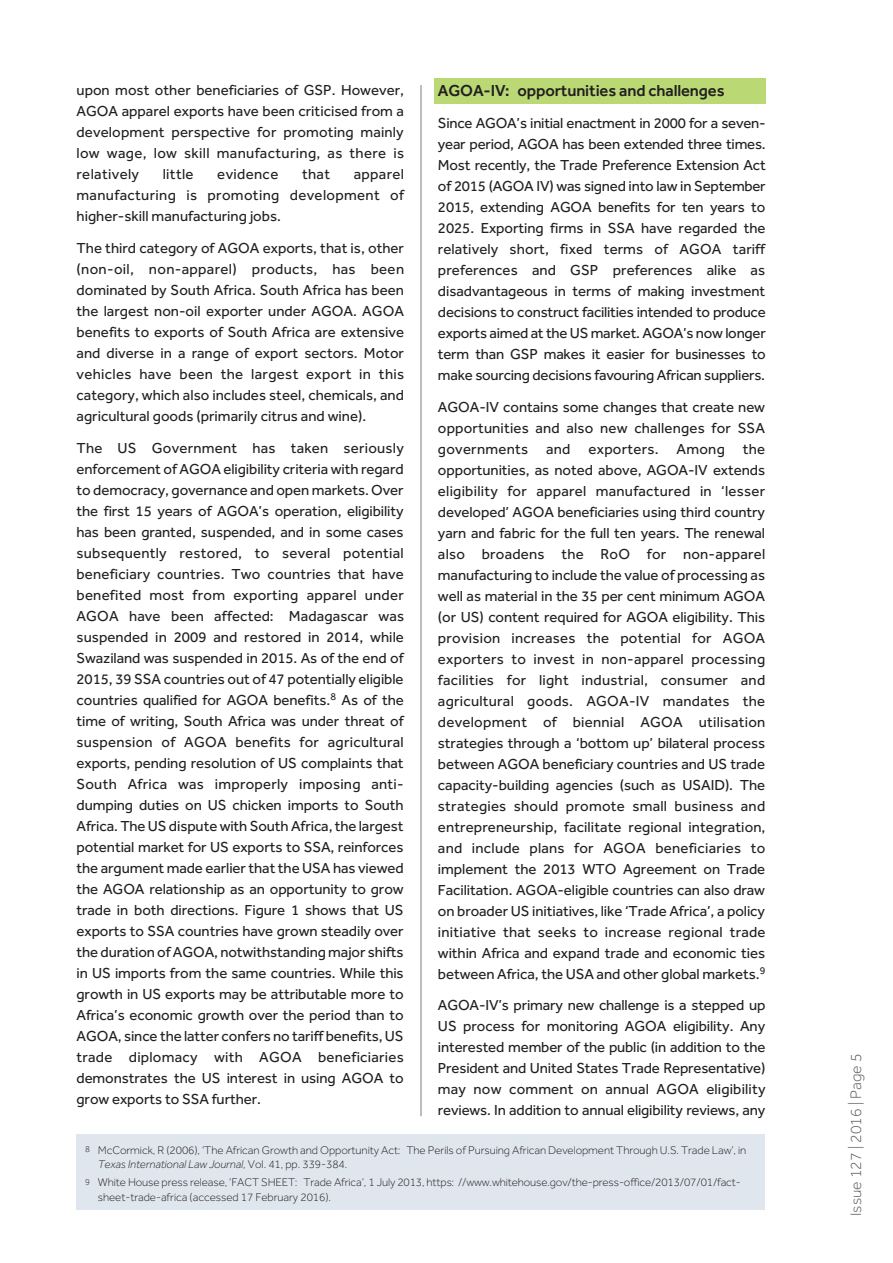
<style>
.page{position:relative;width:893px;height:1263px;background:#fff}
.page>*{position:absolute;margin:0;border:0;box-sizing:border-box;transform-origin:0 0}
.t1{font:500 16.5px "Effra";letter-spacing:-.01em;color:#231f20}
.t2{font:300 15.75px "Effra";color:#57585a}
.t3{font:15px/21px "Effra";letter-spacing:-.005em;color:#231f20;text-align:justify}
.t4{font:15px "Effra";letter-spacing:.02em;color:#231f20}
.t5{font:300 11.55px/14.2px "Effra";letter-spacing:-.01em;color:#231f20}
.s1{font-size:9px}
.s2{font-style:italic}
</style>
<div class="page">
<div style="left:434px;top:79px;width:331px;height:25px;background:#bad874"></div>
<hr style="left:420px;top:85px;width:2px;height:1031px;background:#a8a9ad">
<div style="left:77px;top:1134px;width:688px;height:76px;background:#dfe6ee"></div>
<p class="t1" style="left:438px;top:81px;width:288px">AGOA-IV: opportunities and challenges</p>
<p class="t3" style="left:438px;top:112px;width:329px">Since AGOA’s initial enactment in 2000 for a seven&shy;year period, AGOA has been extended three times.<br>Most recently, the Trade Preference Extension Act of 2015 (AGOA IV) was signed into law in September 2015, extending AGOA benefits for ten years to 2025. Exporting firms in SSA have regarded the relatively short, fixed terms of AGOA tariff preferences and GSP preferences alike as disadvantageous in terms of making investment decisions to construct facilities intended to produce exports aimed at the US market. AGOA’s now longer term than GSP makes it easier for businesses to make sourcing decisions favouring African suppliers.</p>
<p class="t3" style="left:438px;top:396px;width:329px">AGOA-IV contains some changes that create new opportunities and also new challenges for SSA governments and exporters. Among the opportunities, as noted above, AGOA-IV extends eligibility for apparel manufactured in ‘lesser developed’ AGOA beneficiaries using third country yarn and fabric for the full ten years. The renewal also broadens the RoO for non-apparel manufacturing to include the value of processing as well as material in the 35 per cent minimum AGOA (or US) content required for AGOA eligibility. This provision increases the potential for AGOA exporters to invest in non-apparel processing facilities for light industrial, consumer and agricultural goods. AGOA-IV mandates the development of biennial AGOA utilisation strategies through a ‘bottom up’ bilateral process between AGOA beneficiary countries and US trade capacity-building agencies (such as USAID). The strategies should promote small business and entrepreneurship, facilitate regional integration, and include plans for AGOA beneficiaries to implement the 2013 WTO Agreement on Trade Facilitation. AGOA-eligible countries can also draw on broader US initiatives, like ‘Trade Africa’, a policy initiative that seeks to increase regional trade within Africa and expand trade and economic ties between Africa, the USA and other global markets.<sup>9</sup></p>
<p class="t3" style="left:438px;top:995px;width:329px">AGOA-IV’s primary new challenge is a stepped up US process for monitoring AGOA eligibility. Any interested member of the public (in addition to the President and United States Trade Representative) may now comment on annual AGOA eligibility reviews. In addition to annual eligibility reviews, any</p>
<p class="t5" style="left:98px;top:1143px;width:650px;text-indent:-13px"><span class="s1">8</span> McCormick, R (2006), ‘The African Growth and Opportunity Act: The Perils of Pursuing African Development Through U.S. Trade Law’, in<br><span class="s2">Texas International Law Journal</span>, Vol. 41, pp. 339-384.</p>
<p class="t5" style="left:98px;top:1175px;width:645px;text-indent:-13px"><span class="s1">9</span> White House press release, ‘FACT SHEET: Trade Africa’, 1 July 2013, https://www.whitehouse.gov/the-press-office/2013/07/01/fact&shy;sheet-trade-africa (accessed 17 February 2016).</p>
<p class="t3" style="left:77px;top:80px;width:329px">upon most other beneficiaries of GSP. However, AGOA apparel exports have been criticised from a development perspective for promoting mainly low wage, low skill manufacturing, as there is relatively</p>
<p class="t3" style="left:77px;top:164px;width:329px;text-indent:277px">apparel manufacturing is promoting development of higher-skill manufacturing jobs.</p>
<p class="t3" style="left:77px;top:237px;width:329px">The third category of AGOA exports, that is, other (non-oil, non-apparel) products, has been dominated by South Africa. South Africa has been the largest non-oil exporter under AGOA. AGOA benefits to exports of South Africa are extensive and diverse in a range of export sectors. Motor vehicles have been the largest export in this category, which also includes steel, chemicals, and agricultural goods (primarily citrus and wine).</p>
<p class="t3" style="left:77px;top:437px;width:329px">The US Government has taken seriously enforcement of AGOA eligibility criteria with regard to democracy, governance and open markets. Over the first 15 years of AGOA’s operation, eligibility has been granted, suspended, and in some cases subsequently restored, to several potential beneficiary countries. Two countries that have benefited most from exporting apparel under AGOA have been affected: Madagascar was suspended in 2009 and restored in 2014, while Swaziland was suspended in 2015. As of the end of 2015, 39 SSA countries out of 47 potentially eligible countries qualified for AGOA benefits.<sup>8</sup> As of the time of writing, South Africa was under threat of suspension of AGOA benefits for agricultural exports, pending resolution of US complaints that South Africa was improperly imposing anti&shy;dumping duties on US chicken imports to South Africa. The US dispute with South Africa, the largest potential market for US exports to SSA, reinforces the argument made earlier that the USA has viewed the AGOA relationship as an opportunity to grow trade in both directions. Figure 1 shows that US exports to SSA countries have grown steadily over the duration of AGOA, notwithstanding major shifts in US imports from the same countries. While this growth in US exports may be attributable more to Africa’s economic growth over the period than to AGOA, since the latter confers no tariff benefits, US trade diplomacy with AGOA beneficiaries demonstrates the US interest in using AGOA to grow exports to SSA further.</p>
<p class="t3" style="left:163px;top:164px;width:32px">little</p>
<p class="t4" style="left:217px;top:166px;width:63px">evidence</p>
<p class="t3" style="left:302px;top:164px;width:30px">that</p>
<p class="t2" style="left:847px;top:1216px;width:164px;rotate:-90deg">Issue 127 | 2016 | Page 5</p>
</div>
